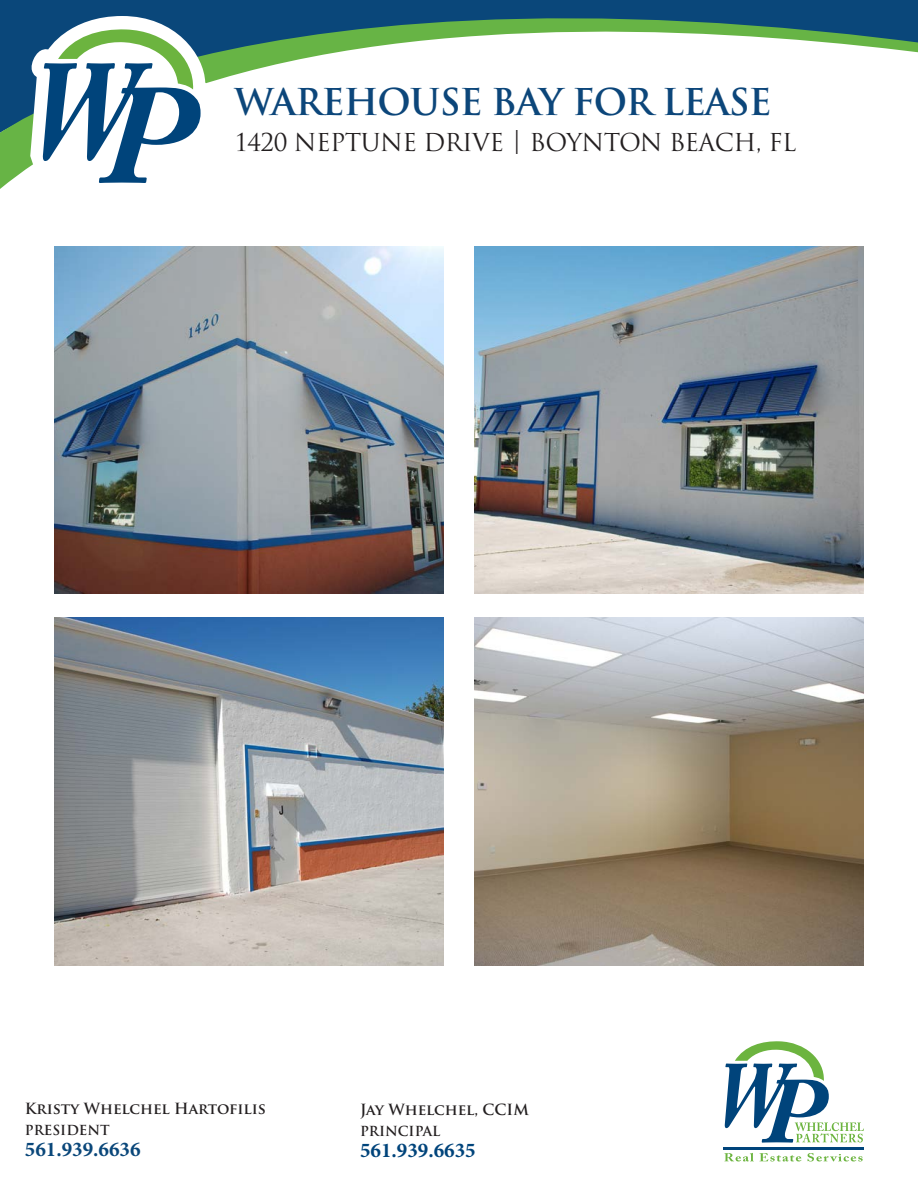
<style>
.page{position:relative;width:918px;height:1188px;background:#fff}
.page>*{position:absolute;margin:0;border:0;box-sizing:border-box;transform-origin:0 0}
.t1{font:700 36px "Trajan Pro";letter-spacing:-.025em;color:#0c467a}
.t2{font:24px "Trajan Pro";letter-spacing:-.025em;color:#231f20}
.t3{font:700 21px "Minion Pro";color:#0a477a}
.t4{font:700 21px "Minion Pro";color:#00447b}
.t5{font:700 15px "Trajan Pro";color:#231f20}
.t6{font:700 13.5px "Trajan Pro";color:#231f20}
</style>
<div class="page">
<svg style="left:0;top:0;width:918px;height:189px"></svg>
<svg style="left:28px;top:16px;width:212px;height:173px"></svg>
<svg style="left:724px;top:1153px;width:30px;height:8px"></svg>
<svg style="left:760px;top:1153px;width:41px;height:8px"></svg>
<svg style="left:807px;top:1153px;width:56px;height:8px"></svg>
<svg style="left:725px;top:1041px;width:139px;height:102px"></svg>
<hr style="left:723px;top:1147px;width:141px;height:2px;background:#00447b">
<img style="left:474px;top:246px;width:390px;height:348px">
<img style="left:54px;top:246px;width:390px;height:348px">
<img style="left:54px;top:618px;width:390px;height:348px">
<img style="left:474px;top:618px;width:390px;height:348px">
<h1 class="t1" style="left:234px;top:79px;width:539px">WAREHOUSE BAY FOR LEASE</h1>
<h2 class="t2" style="left:234px;top:127px;width:563px">1420 NEPTUNE DRIVE | BOYNTON BEACH, FL</h2>
<p class="t5" style="left:25px;top:1100px;width:243px">Kristy Whelchel Hartofilis</p>
<p class="t6" style="left:25px;top:1122px;width:86px">PRESIDENT</p>
<h3 class="t3" style="left:25px;top:1135px;width:117px">561.939.6636</h3>
<p class="t5" style="left:360px;top:1100px;width:171px">Jay Whelchel, CCIM</p>
<p class="t6" style="left:360px;top:1123px;width:82px">PRINCIPAL</p>
<h3 class="t4" style="left:360px;top:1135px;width:117px">561.939.6635</h3>
</div>
